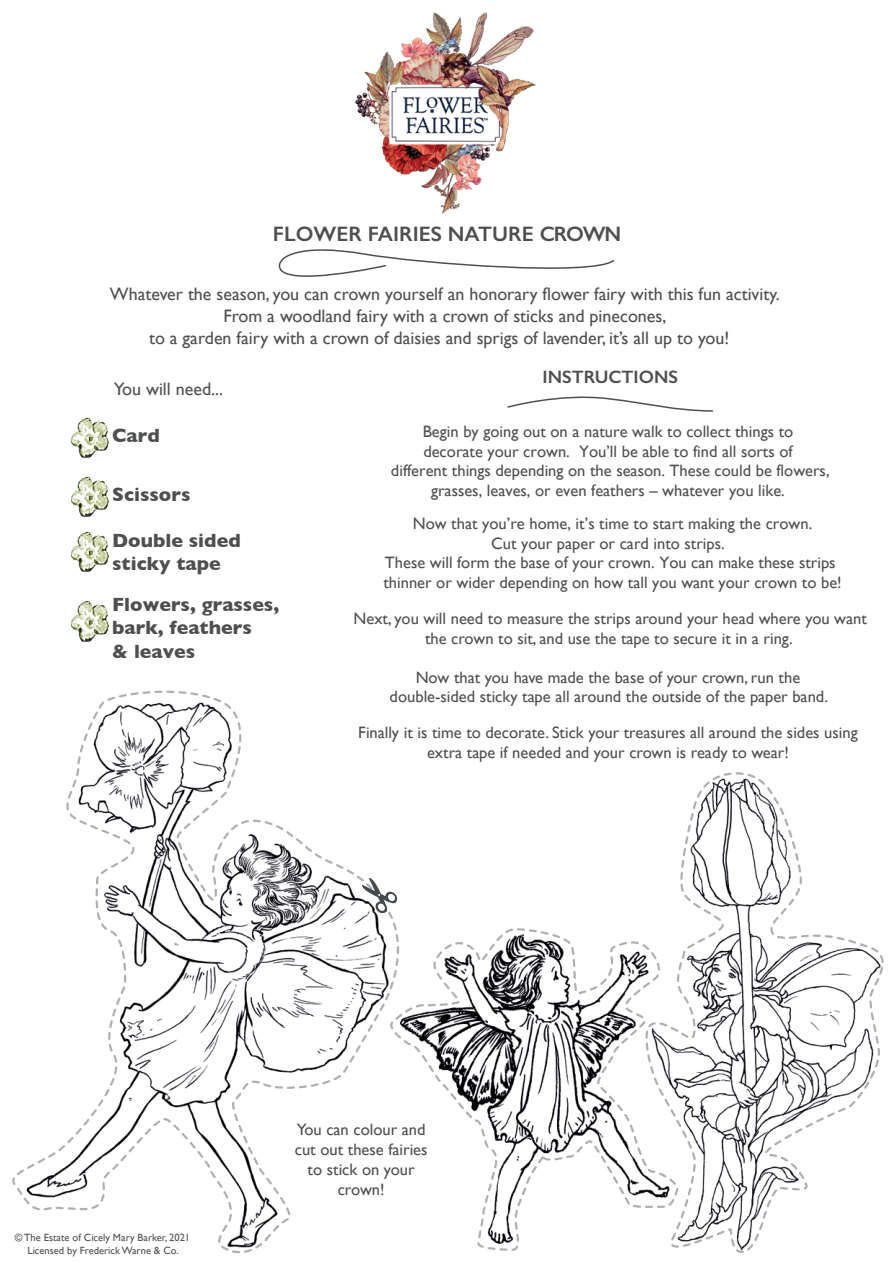
<style>
.page{position:relative;width:893px;height:1263px;background:#fff}
.page>*{position:absolute;margin:0;border:0;box-sizing:border-box;transform-origin:0 0}
.t1{font:600 21px "Gill Sans";color:#4d4f51}
.t2{font:700 19.5px/23.4px "Gill Sans";color:#4d4f51}
.t3{font:18px "Gill Sans";color:#4d4f51}
.t4{font:600 18px "Gill Sans";color:#4d4f51}
.t5{font:16.5px/19.8px "Gill Sans";color:#4d4f51;text-align:center}
.t6{font:10.5px/12.6px "Gill Sans";color:#4d4f51;text-align:center}
</style>
<div class="page">
<img style="left:71px;top:531px;width:38px;height:41px">
<img style="left:71px;top:600px;width:38px;height:42px">
<img style="left:71px;top:417px;width:38px;height:41px">
<img style="left:71px;top:476px;width:38px;height:41px">
<img style="left:355px;top:12px;width:181px;height:202px">
<svg style="left:507px;top:396px;width:207px;height:16px"></svg>
<svg style="left:278px;top:249px;width:337px;height:28px"></svg>
<svg style="left:12px;top:690px;width:386px;height:564px"></svg>
<svg style="left:362px;top:878px;width:35px;height:35px"></svg>
<svg style="left:387px;top:927px;width:251px;height:324px"></svg>
<svg style="left:638px;top:772px;width:246px;height:481px"></svg>
<p class="t1" style="left:273px;top:221px;width:350px">FLOWER FAIRIES NATURE CROWN</p>
<p class="t3" style="left:110px;top:284px;width:671px">Whatever the season, you can crown yourself an honorary flower fairy with this fun activity.</p>
<p class="t3" style="left:223px;top:305px;width:445px">From a woodland fairy with a crown of sticks and pinecones,</p>
<p class="t3" style="left:149px;top:327px;width:582px">to a garden fairy with a crown of daisies and sprigs of lavender, it’s all up to you!</p>
<p class="t3" style="left:114px;top:379px;width:111px">You will need...</p>
<p class="t2" style="left:112px;top:423px;width:49px">Card</p>
<p class="t2" style="left:112px;top:482px;width:80px">Scissors</p>
<p class="t2" style="left:112px;top:528px;width:130px">Double sided sticky tape</p>
<p class="t2" style="left:112px;top:592px;width:169px">Flowers, grasses, bark, feathers<br>&amp; leaves</p>
<p class="t4" style="left:542px;top:366px;width:137px">INSTRUCTIONS</p>
<p class="t5" style="left:391px;top:421px;width:440px">Begin by going out on a nature walk to collect things to<br>decorate your crown. You’ll be able to find all sorts of<br>different things depending on the season. These could be flowers, grasses, leaves, or even feathers – whatever you like.</p>
<p class="t5" style="left:383px;top:513px;width:460px">Now that you’re home, it’s time to start making the crown.<br>Cut your paper or card into strips.<br>These will form the base of your crown. You can make these strips thinner or wider depending on how tall you want your crown to be!</p>
<p class="t5" style="left:354px;top:608px;width:515px">Next, you will need to measure the strips around your head where you want the crown to sit, and use the tape to secure it in a ring.</p>
<p class="t5" style="left:390px;top:667px;width:440px">Now that you have made the base of your crown, run the double-sided sticky tape all around the outside of the paper band.</p>
<p class="t5" style="left:358px;top:722px;width:501px">Finally it is time to decorate. Stick your treasures all around the sides using extra tape if needed and your crown is ready to wear!</p>
<p class="t6" style="left:15px;top:1231px;width:177px">© The Estate of Cicely Mary Barker, 2021<br>Licensed by Frederick Warne &amp; Co.</p>
<p class="t5" style="left:295px;top:1119px;width:134px">You can colour and cut out these fairies to stick on your crown!</p>
</div>
